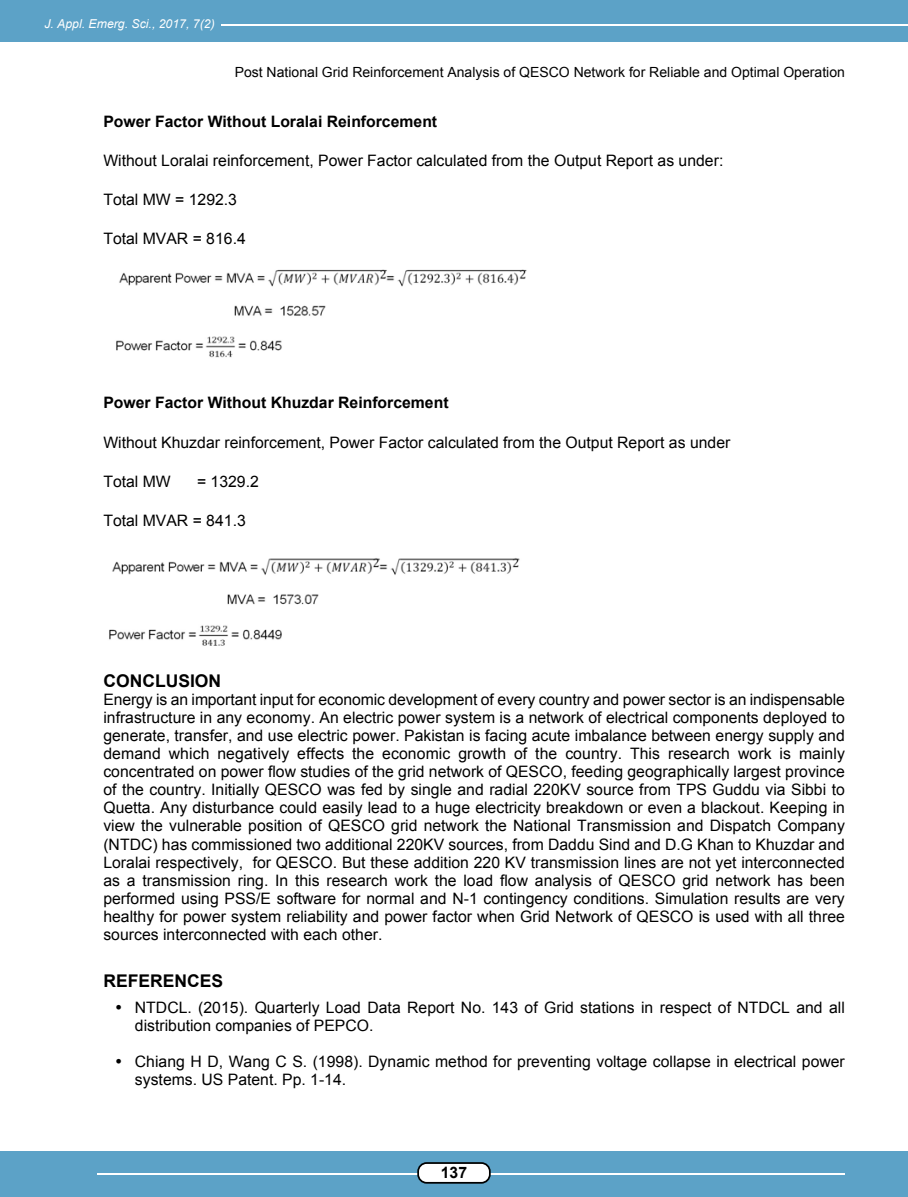
<style>
.page{position:relative;width:908px;height:1197px;background:#fff}
.page>*{position:absolute;margin:0;border:0;box-sizing:border-box;transform-origin:0 0}
.t1{font:700 17.5px "Arial";color:#000}
.t2{font:15.75px/18px "Arial";color:#000}
.t3{font:700 15.75px "Arial";color:#000}
.t4{font:14px "Arial";color:#000}
.t5{font:italic 12.25px "Arial";color:#fff}
</style>
<div class="page">
<div style="left:0;top:0;width:907px;height:42px;background:#5ca2c7"></div>
<hr style="left:221px;top:25px;width:686px;height:1px;background:#fff">
<div style="left:0;top:1152px;width:907px;height:45px;background:#5ca2c7"></div>
<hr style="left:97px;top:1173px;width:747px;height:2px;background:#fff">
<div style="left:417px;top:1162px;width:73px;height:22px;background:#fff;border:2px solid #000;border-radius:9px"></div>
<img style="left:116px;top:269px;width:411px;height:89px">
<img style="left:109px;top:558px;width:411px;height:88px">
<p class="t5" style="left:44px;top:19px;width:172px">J. Appl. Emerg. Sci., 2017, 7(2)</p>
<p class="t4" style="left:234px;top:67px;width:611px">Post National Grid Reinforcement Analysis of QESCO Network for Reliable and Optimal Operation</p>
<p class="t3" style="left:103px;top:116px;width:335px">Power Factor Without Loralai Reinforcement</p>
<p class="t2" style="left:103px;top:153px;width:621px">Without Loralai reinforcement, Power Factor calculated from the Output Report as under:</p>
<p class="t2" style="left:103px;top:192px;width:135px">Total MW = 1292.3</p>
<p class="t2" style="left:103px;top:231px;width:144px">Total MVAR = 816.4</p>
<p class="t3" style="left:103px;top:397px;width:346px">Power Factor Without Khuzdar Reinforcement</p>
<p class="t2" style="left:103px;top:434px;width:628px">Without Khuzdar reinforcement, Power Factor calculated from the Output Report as under</p>
<p class="t2" style="left:103px;top:473px;width:69px">Total MW</p>
<p class="t2" style="left:197px;top:473px;width:63px">= 1329.2</p>
<p class="t2" style="left:103px;top:513px;width:144px">Total MVAR = 841.3</p>
<p class="t1" style="left:103px;top:674px;width:119px">CONCLUSION</p>
<p class="t2" style="left:103px;top:692px;width:742px;text-align:justify">Energy is an important input for economic development of every country and power sector is an indispensable infrastructure in any economy. An electric power system is a network of electrical components deployed to generate, transfer, and use electric power. Pakistan is facing acute imbalance between energy supply and demand which negatively effects the economic growth of the country. This research work is mainly concentrated on power flow studies of the grid network of QESCO, feeding geographically largest province of the country. Initially QESCO was fed by single and radial 220KV source from TPS Guddu via Sibbi to Quetta. Any disturbance could easily lead to a huge electricity breakdown or even a blackout. Keeping in view the vulnerable position of QESCO grid network the National Transmission and Dispatch Company (NTDC) has commissioned two additional 220KV sources, from Daddu Sind and D.G Khan to Khuzdar and Loralai respectively, for QESCO. But these addition 220 KV transmission lines are not yet interconnected as a transmission ring. In this research work the load flow analysis of QESCO grid network has been performed using PSS/E software for normal and N-1 contingency conditions. Simulation results are very healthy for power system reliability and power factor when Grid Network of QESCO is used with all three sources interconnected with each other.</p>
<p class="t1" style="left:103px;top:975px;width:121px">REFERENCES</p>
<p class="t2" style="left:135px;top:1000px;width:711px;text-indent:-20px">✓ NTDCL. (2015). Quarterly Load Data Report No. 143 of Grid stations in respect of NTDCL and all distribution companies of PEPCO.</p>
<p class="t2" style="left:135px;top:1054px;width:711px;text-indent:-20px">✓ Chiang H D, Wang C S. (1998). Dynamic method for preventing voltage collapse in electrical power systems. US Patent. Pp. 1-14.</p>
<p class="t3" style="left:440px;top:1167px;width:28px">137</p>
</div>
